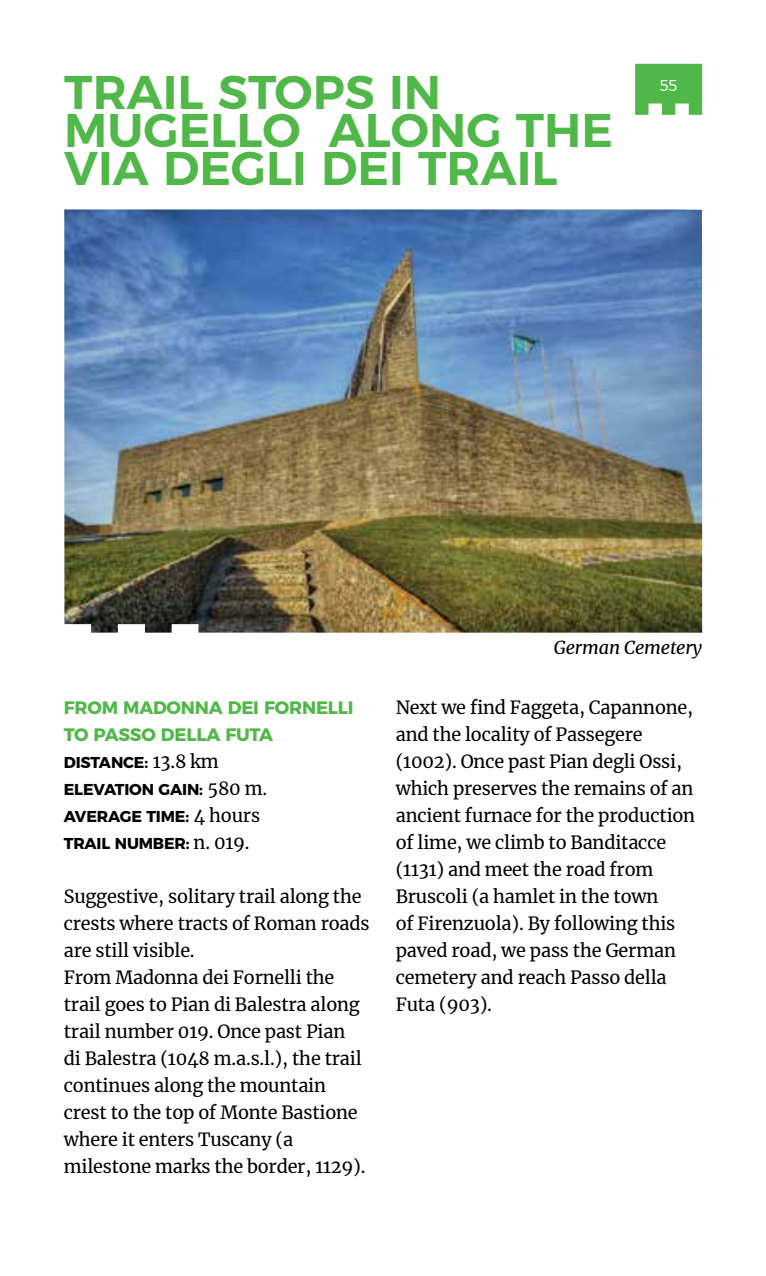
<style>
.page{position:relative;width:766px;height:1276px;background:#fff}
.page>*{position:absolute;margin:0;border:0;box-sizing:border-box;transform-origin:0 0}
.t1{font:600 47.25px/38.2px "Montserrat";color:#50b848}
.t2{font:18px/27px "Merriweather";letter-spacing:-.01em;color:#000}
.t3{font:700 18px/27px "Montserrat";letter-spacing:-.01em;color:#50b848}
.t4{font:italic 18px "Merriweather";letter-spacing:-.01em;color:#000}
.t5{font:700 15.75px/27px "Montserrat";letter-spacing:-.01em;color:#000}
.t6{font:300 15.75px "Montserrat";color:#fff}
.s1{font-family:"Merriweather";font-weight:400;font-size:18px}
</style>
<div class="page">
<img style="left:64px;top:209px;width:638px;height:423px">
<svg style="left:635px;top:64px;width:67px;height:51px;background:#60be59"></svg>
<h1 class="t1" style="left:64px;top:69px;width:550px">TRAIL STOPS IN<br>MUGELLO ALONG THE<br>VIA DEGLI DEI TRAIL</h1>
<p class="t6" style="left:659px;top:73px;width:19px">55</p>
<p class="t3" style="left:64px;top:692px;width:291px">FROM MADONNA DEI FORNELLI<br>TO PASSO DELLA FUTA</p>
<p class="t5" style="left:64px;top:747px;width:205px">DISTANCE: <span class="s1">13.8 km<br></span>ELEVATION GAIN: <span class="s1">580 m.<br></span>AVERAGE TIME: <span class="s1">4 hours<br></span>TRAIL NUMBER: <span class="s1">n. 019.</span></p>
<p class="t2" style="left:64px;top:882px;width:307px">Suggestive, solitary trail along the crests where tracts of Roman roads are still visible.<br>From Madonna dei Fornelli the trail goes to Pian di Balestra along trail number 019. Once past Pian<br>di Balestra (1048 m.a.s.l.), the trail continues along the mountain crest to the top of Monte Bastione where it enters Tuscany (a milestone marks the border, 1129).</p>
<p class="t4" style="left:553px;top:634px;width:150px">German Cemetery</p>
<p class="t2" style="left:395px;top:693px;width:301px">Next we find Faggeta, Capannone, and the locality of Passegere (1002). Once past Pian degli Ossi, which preserves the remains of an ancient furnace for the production of lime, we climb to Banditacce (1131) and meet the road from<br>Bruscoli (a hamlet in the town<br>of Firenzuola). By following this paved road, we pass the German cemetery and reach Passo della<br>Futa (903).</p>
</div>
